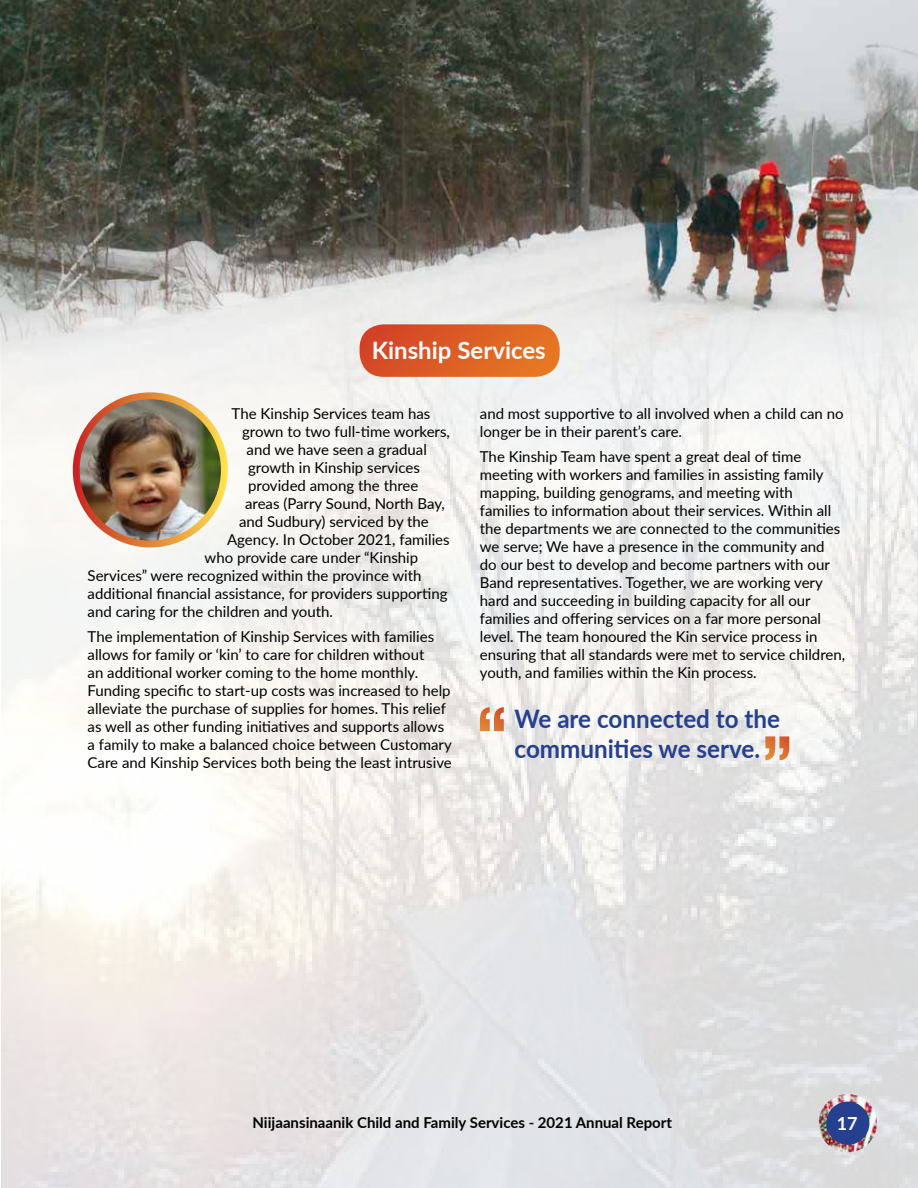
<style>
.page{position:relative;width:918px;height:1188px;background:#fff}
.page>*{position:absolute;margin:0;border:0;box-sizing:border-box;transform-origin:0 0}
.t1{font:700 25.5px/30px "Lato";color:#25408f;scale:.95 1}
.t2{font:700 24px "Lato";color:#fff}
.t3{font:700 18px "Lato";color:#fff}
.t4{font:15px/18px "Lato";color:#000}
.t5{font:700 15px "Lato";color:#000}
</style>
<div class="page">
<img style="left:1px;top:522px;width:917px;height:666px">
<img style="left:819px;top:1094px;width:58px;height:58px;border-radius:29px">
<div style="left:826px;top:1102px;width:43px;height:43px;background:#25408f;border-radius:50%"></div>
<img style="left:0;top:0;width:918px;height:522px">
<svg style="left:360px;top:324px;width:200px;height:53px;background:#dd652f"></svg>
<svg style="left:480px;top:707px;width:24px;height:24px"></svg>
<svg style="left:765px;top:736px;width:24px;height:24px"></svg>
<img style="left:76px;top:396px;width:148px;height:148px;border-radius:74px">
<div style="left:73px;top:392px;width:155px;height:155px;border:7px solid #fff;border-radius:50%"></div>
<h2 class="t2" style="left:372px;top:333px;width:176px">Kinship Services</h2>
<p class="t4" style="left:232px;top:404px;width:200px">The Kinship Services team has</p>
<p class="t4" style="left:242px;top:422px;width:209px">grown to two full-time workers,</p>
<p class="t4" style="left:247px;top:440px;width:182px">and we have seen a gradual</p>
<p class="t4" style="left:248px;top:458px;width:173px">growth in Kinship services</p>
<p class="t4" style="left:248px;top:476px;width:172px">provided among the three</p>
<p class="t4" style="left:245px;top:494px;width:201px">areas (Parry Sound, North Bay,</p>
<p class="t4" style="left:239px;top:512px;width:191px">and Sudbury) serviced by the</p>
<p class="t4" style="left:227px;top:530px;width:224px">Agency. In October 2021, families</p>
<p class="t4" style="left:205px;top:548px;width:215px">who provide care under “Kinship</p>
<p class="t4" style="left:88px;top:566px;width:335px">Services” were recognized within the province with</p>
<p class="t4" style="left:88px;top:584px;width:361px">additional financial assistance, for providers supporting</p>
<p class="t4" style="left:88px;top:602px;width:247px">and caring for the children and youth.</p>
<p class="t4" style="left:88px;top:626px;width:366px">The implementation of Kinship Services with families allows for family or ‘kin’ to care for children without<br>an additional worker coming to the home monthly.<br>Funding specific to start-up costs was increased to help alleviate the purchase of supplies for homes. This relief as well as other funding initiatives and supports allows a family to make a balanced choice between Customary Care and Kinship Services both being the least intrusive</p>
<p class="t4" style="left:480px;top:404px;width:365px">and most supportive to all involved when a child can no longer be in their parent’s care.</p>
<p class="t4" style="left:480px;top:446px;width:367px">The Kinship Team have spent a great deal of time meeting with workers and families in assisting family mapping, building genograms, and meeting with families to information about their services. Within all the departments we are connected to the communities we serve; We have a presence in the community and do our best to develop and become partners with our Band representatives. Together, we are working very hard and succeeding in building capacity for all our families and offering services on a far more personal level. The team honoured the Kin service process in ensuring that all standards were met to service children, youth, and families within the Kin process.</p>
<h1 class="t1" style="left:515px;top:702px;width:281px">We are connected to the communities we serve.</h1>
<p class="t5" style="left:253px;top:1111px;width:421px">Niijaansinaanik Child and Family Services - 2021 Annual Report</p>
<p class="t3" style="left:837px;top:1110px;width:22px">17</p>
</div>
